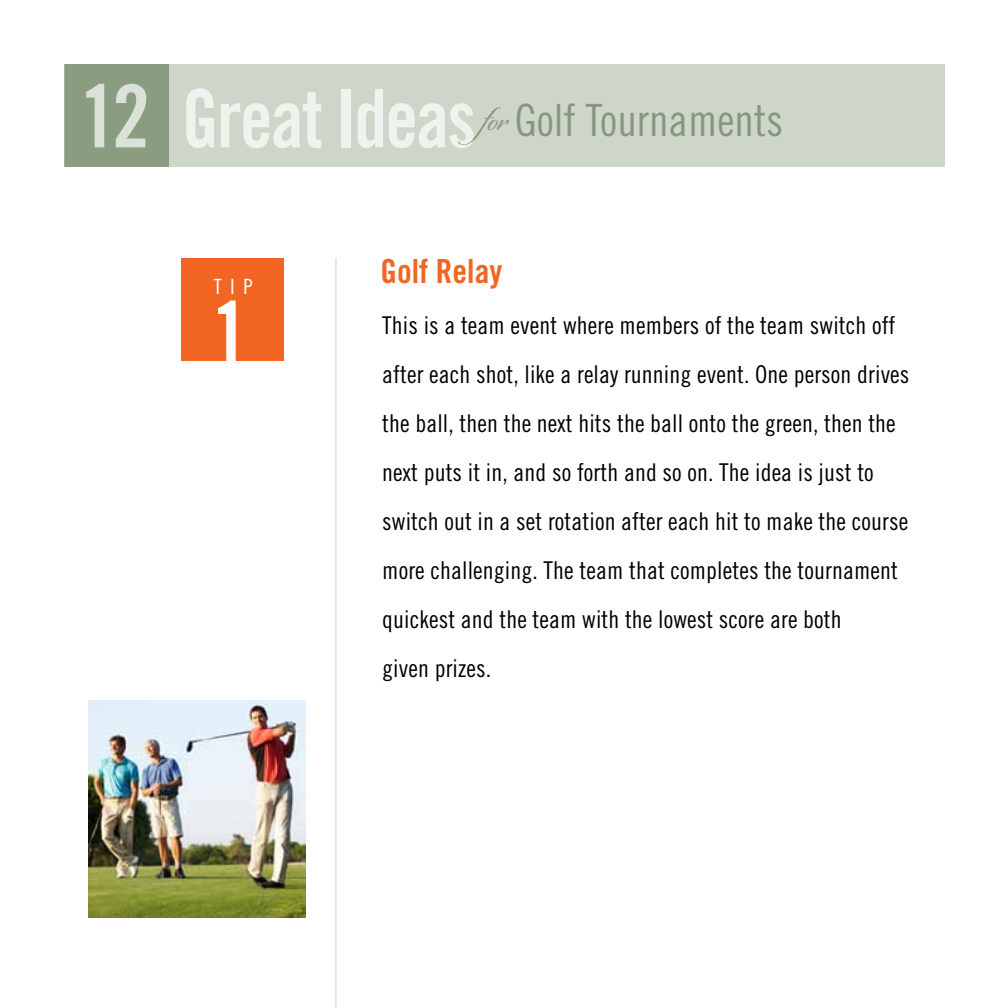
<style>
.page{position:relative;width:1008px;height:1008px;background:#fff}
.page>*{position:absolute;margin:0;border:0;box-sizing:border-box;transform-origin:0 0}
.t1{font:84px "Trade Gothic Bold Cond Twenty";color:#fff}
.t2{font:44.45px "Trade Gothic Cond Eighteen";color:rgb(60 90 42/.45)}
.t3{font:33.25px "Trade Gothic Bold Cond Twenty";color:#f26522}
.t4{font:24.5px/49px "Trade Gothic Cond Eighteen";letter-spacing:.005em;color:#000}
.t5{font:21px "Trade Gothic Cond Eighteen";color:#fff}
.s1{font-family:"Trade Gothic Bold Cond Twenty";font-size:86.98px;color:#fff}
.s2{font-family:"Trade Gothic Bold Cond Twenty";font-size:80.67px;color:#fff}
.s3{font-family:"Origins";font-size:37.27px}
</style>
<div class="page">
<div style="left:66px;top:64px;width:879px;height:103px;background:#ced6ca"></div>
<div style="left:64px;top:64px;width:105px;height:103px;background:#8b9d80"></div>
<div style="left:182px;top:258px;width:102px;height:102px;background:#f26522"></div>
<hr style="left:335px;top:258px;width:2px;height:750px;background:#dddccb">
<img style="left:88px;top:701px;width:217px;height:217px">
<h2 class="t2" style="left:79px;top:94px;width:705px"><span class="s1">12</span> <span class="s2">Great Ideas</span><span class="s3">for</span> Golf Tournaments</h2>
<p class="t5" style="left:214px;top:274px;width:40px">TIP</p>
<h1 class="t1" style="left:211px;top:281px;width:39px">1</h1>
<h3 class="t3" style="left:381px;top:251px;width:123px">Golf Relay</h3>
<p class="t4" style="left:382px;top:300px;width:529px">This is a team event where members of the team switch off after each shot, like a relay running event. One person drives the ball, then the next hits the ball onto the green, then the next puts it in, and so forth and so on. The idea is just to switch out in a set rotation after each hit to make the course more challenging. The team that completes the tournament quickest and the team with the lowest score are both<br>given prizes.</p>
</div>
